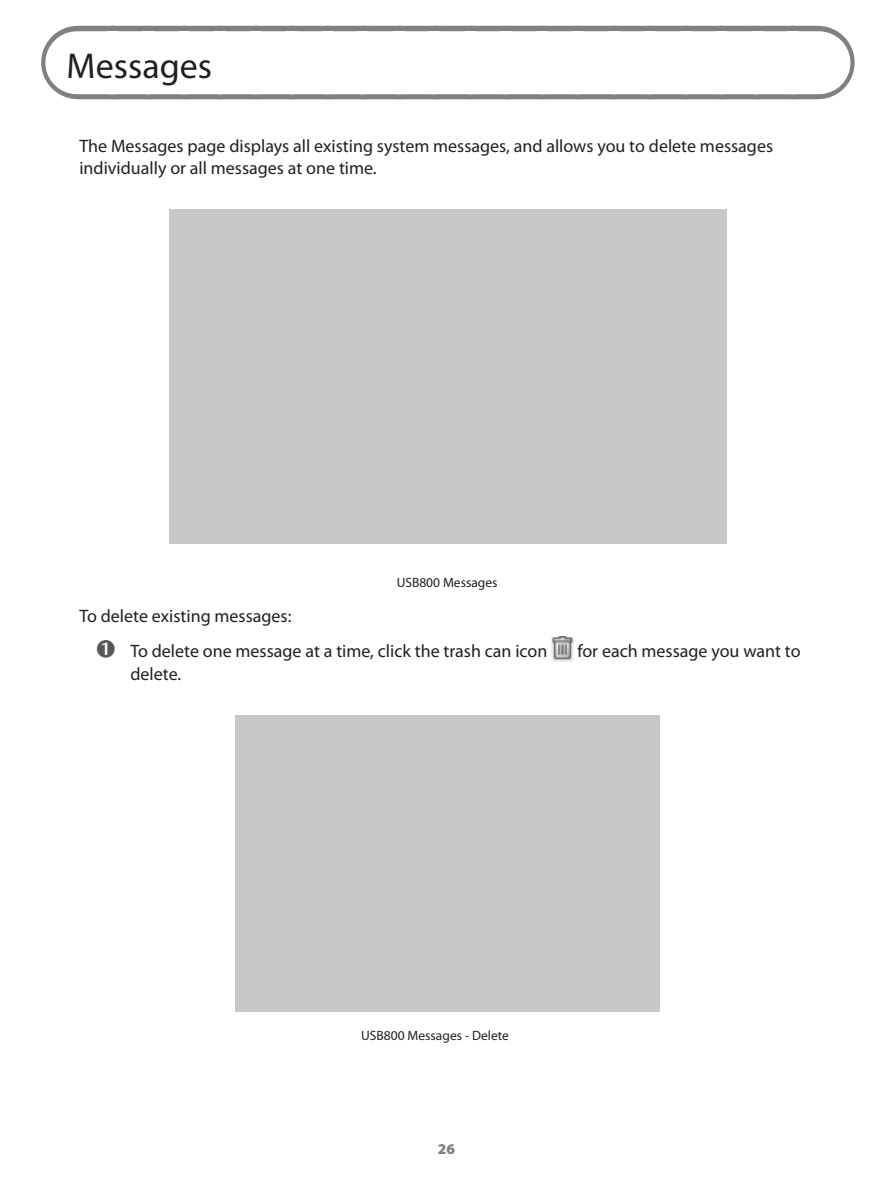
<style>
.page{position:relative;width:893px;height:1188px;background:#fff}
.page>*{position:absolute;margin:0;border:0;box-sizing:border-box;transform-origin:0 0}
.Heading_1{font:36px "Myriad Pro";color:#231f20}
.t1{font:18px/22.5px "Myriad Pro";color:#231f20}
.t2{font:900 15px "Myriad Pro";color:#808080}
.Normal-table_centere{font:13.5px "Myriad Pro";color:#231f20}
.s1{color:#57585a}
</style>
<div class="page">
<svg style="left:78px;top:26px;width:740px;height:73px;background:#838383"></svg>
<svg style="left:77px;top:31px;width:742px;height:63px"></svg>
<div style="left:169px;top:209px;width:557px;height:335px;background:#c7c8ca"></div>
<img style="left:551px;top:637px;width:23px;height:25px">
<div style="left:236px;top:715px;width:424px;height:297px;background:#c7c8ca"></div>
<p class="Heading_1" style="left:67px;top:44px;width:147px">Messages</p>
<p class="t1" style="left:79px;top:134px;width:695px">The Messages page displays all existing system messages, and allows you to delete messages individually or all messages at one time.</p>
<p class="Normal-table_centere" style="left:397px;top:574px;width:102px">USB800 Messages</p>
<p class="t1" style="left:79px;top:605px;width:214px">To delete existing messages:</p>
<p class="t1" style="left:96px;top:640px;width:453px"><span class="s1">➊</span> To delete one message at a time, click the trash can icon</p>
<p class="t1" style="left:577px;top:640px;width:225px">for each message you want to</p>
<p class="t1" style="left:130px;top:662px;width:52px">delete.</p>
<p class="Normal-table_centere" style="left:361px;top:1027px;width:149px">USB800 Messages - Delete</p>
<p class="t2" style="left:438px;top:1140px;width:19px">26</p>
</div>
